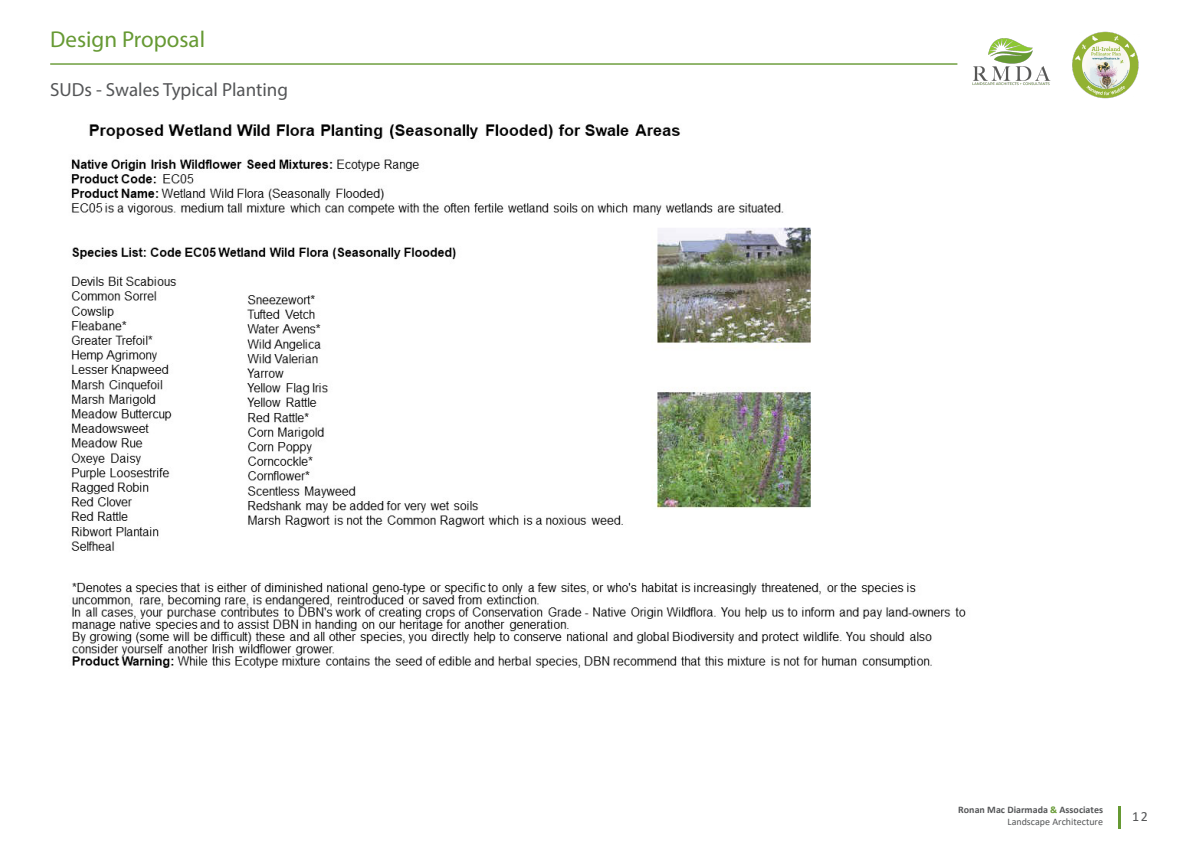
<style>
.page{position:relative;width:1191px;height:842px;background:#fff}
.page>*{position:absolute;margin:0;border:0;box-sizing:border-box;transform-origin:0 0}
.Head_1{font:23px "Myriad Pro";color:#693}
.Head_2{font:19px "Myriad Pro";color:#545557}
.t1{font:14px "Calibri";color:#545557}
.t2{font:700 10px/12px "Calibri";color:#545557;text-align:right}
.s1{color:#693}
.s2{font-weight:400}
</style>
<div class="page">
<hr style="left:1117px;top:806px;width:3px;height:22px;background:#693">
<img style="left:972px;top:38px;width:79px;height:48px">
<hr style="left:50px;top:63px;width:907px;height:2px;background:#693">
<img style="left:1072px;top:31px;width:67px;height:68px">
<img style="left:71px;top:124px;width:895px;height:544px">
<p class="Head_1" style="left:50px;top:25px;width:156px">Design Proposal</p>
<p class="Head_2" style="left:50px;top:78px;width:239px">SUDs - Swales Typical Planting</p>
<p class="t2" style="left:958px;top:804px;width:146px">Ronan Mac Diarmada <span class="s1">&amp;</span> Associates<br><span class="s2">Landscape Architecture</span></p>
<h3 class="t1" style="left:1132px;top:807px;width:17px">12</h3>
</div>
